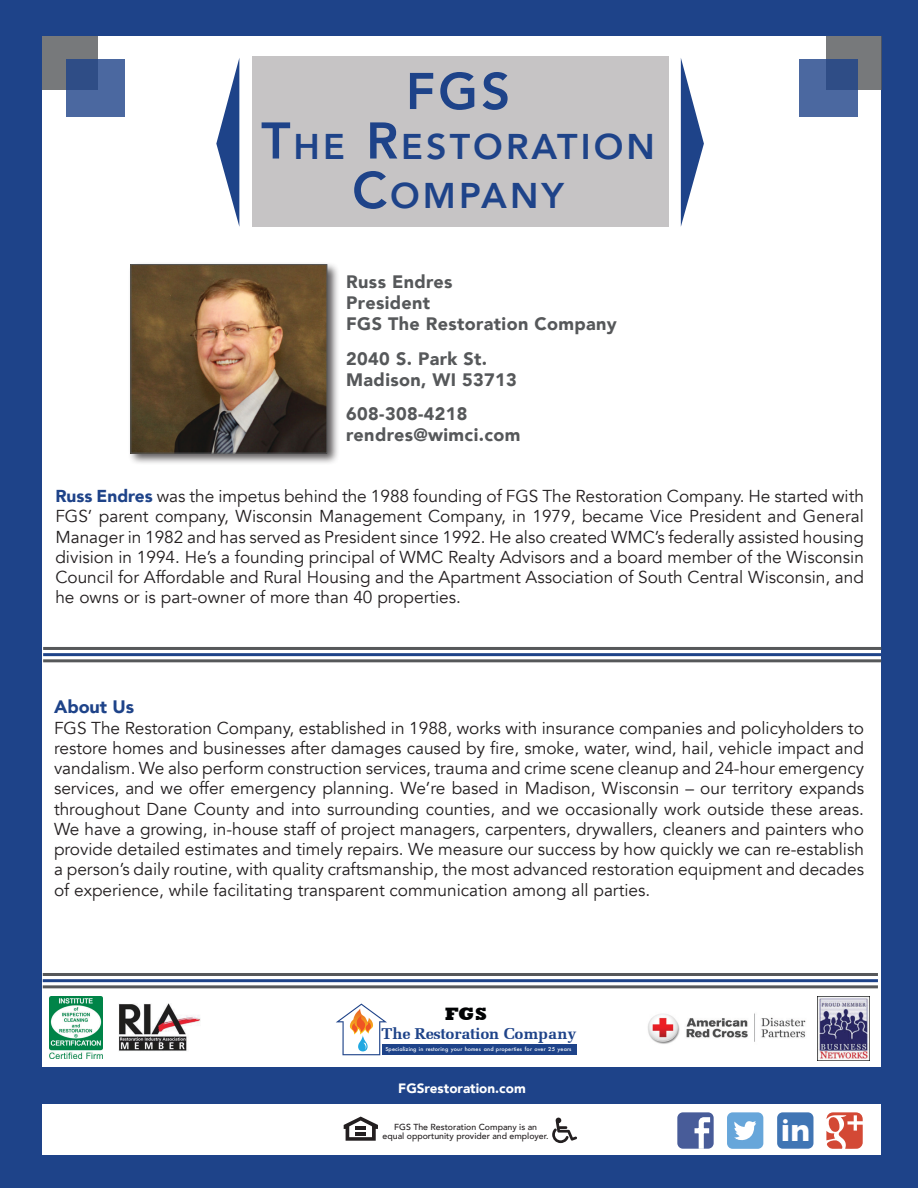
<style>
.page{position:relative;width:918px;height:1188px;background:#1e4389}
.page>*{position:absolute;margin:0;border:0;box-sizing:border-box;transform-origin:0 0}
.t1{font:800 51px "Avenir";color:#1e4389}
.t2{font:800 35.7px/49.5px "Avenir";letter-spacing:.085em;color:#1e4389;text-align:center}
.t3{font:700 31.95px "Gill Sans";color:#fff}
.t4{font:800 18.3px "Rockwell";color:#010203;scale:1.04 1}
.t5{font:900 18px/21px "Avenir";letter-spacing:.02em;color:#56585a}
.t6{font:900 18px "Avenir";color:#1e4389}
.t7{font:17.25px/20.2px "Avenir";color:#231f20;text-align:justify}
.t8{font:700 15.75px "Melior";letter-spacing:-.02em;color:#1e4389;scale:1.04 1}
.t9{font:900 13.5px "Avenir";color:#fff}
.subhead{font:500 8.7px/8.7px "Avenir";color:#231f20;text-align:center}
.t10{font:500 5.25px "Futura";letter-spacing:.02em;color:#fff;scale:1.04 1}
.s1{font-size:51px}
.s2{font-weight:900;color:#1e4389}
</style>
<div class="page">
<div style="left:43px;top:37px;width:838px;height:1118px;background:#fff"></div>
<div style="left:42px;top:37px;width:55px;height:53px;background:#77797b"></div>
<svg style="left:66px;top:59px;width:59px;height:57px;background:#426098"></svg>
<div style="left:128px;top:261px;width:211px;height:205px;background:#231f20;opacity:.75"></div>
<img style="left:133px;top:267px;width:192px;height:184px">
<div style="left:131px;top:265px;width:196px;height:188px;border:1px solid #56585a"></div>
<svg style="left:336px;top:1003px;width:52px;height:53px"></svg>
<div style="left:382px;top:1045px;width:194px;height:10px;background:#1e4389"></div>
<div style="left:42px;top:1068px;width:840px;height:36px;background:#1e4389"></div>
<svg style="left:681px;top:58px;width:23px;height:168px"></svg>
<hr style="left:43px;top:985px;width:835px;height:3px;background:#56585a">
<hr style="left:43px;top:979px;width:835px;height:3px;background:#1e4389">
<hr style="left:43px;top:973px;width:835px;height:3px;background:#56585a">
<div style="left:827px;top:37px;width:55px;height:53px;background:#77797b"></div>
<svg style="left:799px;top:59px;width:59px;height:57px;background:#426098"></svg>
<svg style="left:216px;top:59px;width:23px;height:166px"></svg>
<div style="left:252px;top:56px;width:417px;height:171px;background:#c6c4c5"></div>
<svg style="left:344px;top:1117px;width:34px;height:24px"></svg>
<hr style="left:355px;top:1132px;width:11px;height:4px;background:#231f20">
<hr style="left:355px;top:1126px;width:11px;height:4px;background:#231f20">
<svg style="left:552px;top:1118px;width:25px;height:25px"></svg>
<div style="left:677px;top:1112px;width:37px;height:37px;background:#485c99;border-radius:6px"></div>
<svg style="left:689px;top:1115px;width:25px;height:34px"></svg>
<div style="left:727px;top:1112px;width:36px;height:37px;background:#67a6da;border-radius:6px"></div>
<svg style="left:734px;top:1121px;width:22px;height:19px"></svg>
<div style="left:777px;top:1112px;width:36px;height:37px;background:#4075b4;border-radius:6px"></div>
<svg style="left:826px;top:1112px;width:37px;height:37px"></svg>
<hr style="left:43px;top:659px;width:838px;height:3px;background:#56585a">
<hr style="left:43px;top:653px;width:838px;height:3px;background:#1e4389">
<hr style="left:43px;top:647px;width:838px;height:3px;background:#56585a">
<img style="left:49px;top:996px;width:54px;height:62px">
<img style="left:118px;top:1003px;width:82px;height:48px">
<img style="left:648px;top:1013px;width:158px;height:31px">
<img style="left:817px;top:996px;width:53px;height:65px">
<p class="t1" style="left:406px;top:52px;width:106px">FGS</p>
<p class="t2" style="left:261px;top:121px;width:395px"><span class="s1">T</span>HE <span class="s1">R</span>ESTORATION<br><span class="s1">C</span>OMPANY</p>
<p class="t5" style="left:346px;top:271px;width:108px">Russ Endres</p>
<p class="t5" style="left:346px;top:292px;width:272px">President<br>FGS The Restoration Company</p>
<p class="t5" style="left:346px;top:348px;width:172px">2040 S. Park St.<br>Madison, WI 53713</p>
<p class="t5" style="left:346px;top:403px;width:123px">608-308-4218</p>
<p class="t5" style="left:346px;top:424px;width:176px">rendres@wimci.com</p>
<p class="t7" style="left:55px;top:486px;width:810px"><span class="s2">Russ Endres</span> was the impetus behind the 1988 founding of FGS The Restoration Company. He started with FGS’ parent company, Wisconsin Management Company, in 1979, became Vice President and General Manager in 1982 and has served as President since 1992. He also created WMC’s federally assisted housing division in 1994. He’s a founding principal of WMC Realty Advisors and a board member of the Wisconsin Council for Affordable and Rural Housing and the Apartment Association of South Central Wisconsin, and he owns or is part-owner of more than 40 properties.</p>
<p class="t6" style="left:54px;top:692px;width:82px">About Us</p>
<p class="t7" style="left:54px;top:718px;width:812px">FGS The Restoration Company, established in 1988, works with insurance companies and policyholders to restore homes and businesses after damages caused by fire, smoke, water, wind, hail, vehicle impact and vandalism. We also perform construction services, trauma and crime scene cleanup and 24-hour emergency services, and we offer emergency planning. We’re based in Madison, Wisconsin – our territory expands throughout Dane County and into surrounding counties, and we occasionally work outside these areas.<br>We have a growing, in-house staff of project managers, carpenters, drywallers, cleaners and painters who provide detailed estimates and timely repairs. We measure our success by how quickly we can re-establish a person’s daily routine, with quality craftsmanship, the most advanced restoration equipment and decades of experience, while facilitating transparent communication among all parties.</p>
<p class="t4" style="left:445px;top:1003px;width:42px">FGS</p>
<p class="t8" style="left:382px;top:1024px;width:189px">The Restoration Company</p>
<p class="t10" style="left:385px;top:1046px;width:180px">Specializing in restoring your homes and properties for over 25 years</p>
<p class="t9" style="left:398px;top:1076px;width:129px">FGSrestoration.com</p>
<p class="subhead" style="left:383px;top:1122px;width:168px">FGS The Restoration Company is an equal opportunity provider and employer.</p>
<h3 class="t3" style="left:781px;top:1105px;width:31px">in</h3>
</div>
